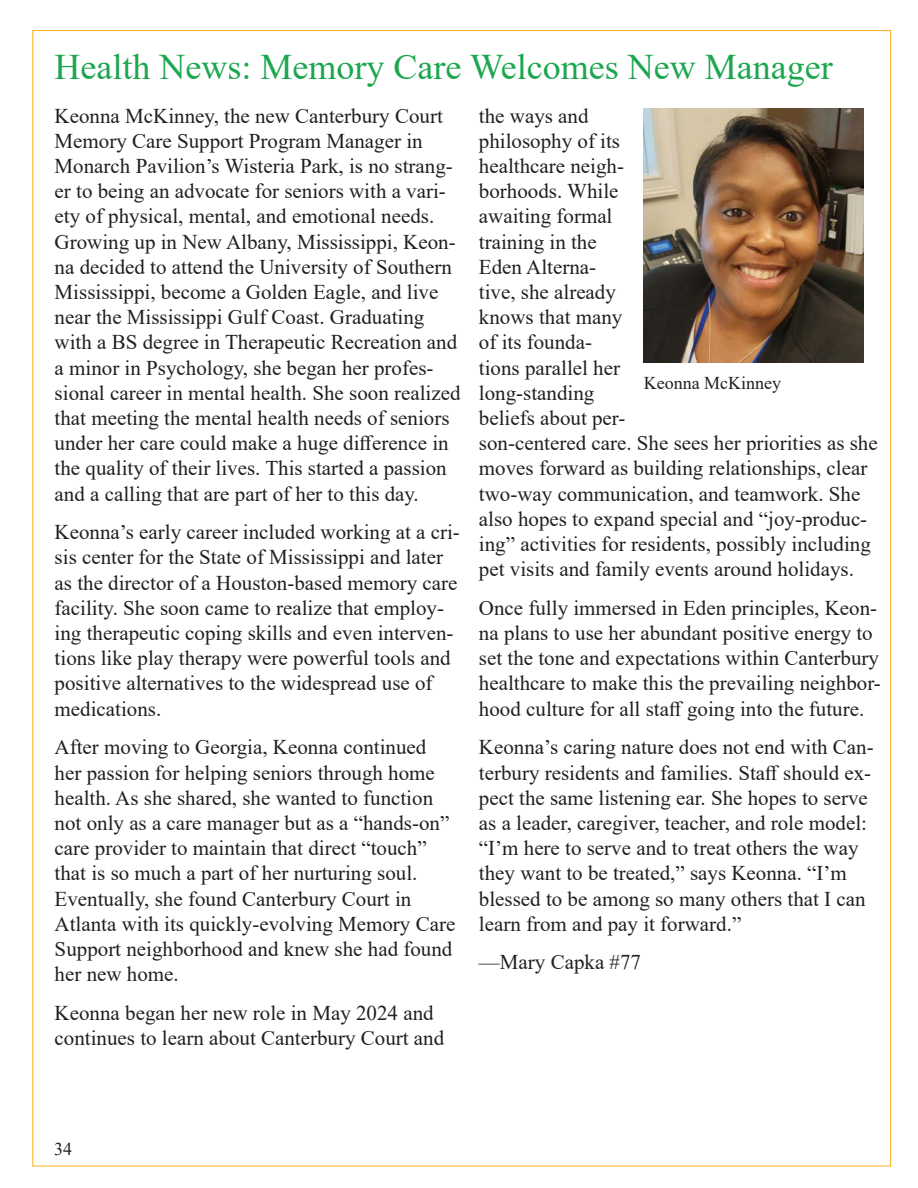
<style>
.page{position:relative;width:918px;height:1188px;background:#fff}
.page>*{position:absolute;margin:0;border:0;box-sizing:border-box;transform-origin:0 0}
.t1{font:36px "Times New Roman";color:#1ca74f}
.t2{font:21px/25.2px "Times New Roman";color:#231f20}
.t3{font:18px "Times New Roman";color:#231f20}
</style>
<div class="page">
<img style="left:644px;top:108px;width:220px;height:255px">
<p class="t1" style="left:55px;top:42px;width:780px">Health News: Memory Care Welcomes New Manager</p>
<p class="t2" style="left:55px;top:102px;width:407px">Keonna McKinney, the new Canterbury Court Memory Care Support Program Manager in Monarch Pavilion’s Wisteria Park, is no strang&shy;er to being an advocate for seniors with a vari&shy;ety of physical, mental, and emotional needs.<br>Growing up in New Albany, Mississippi, Keon&shy;na decided to attend the University of Southern Mississippi, become a Golden Eagle, and live near the Mississippi Gulf Coast. Graduating with a BS degree in Therapeutic Recreation and a minor in Psychology, she began her profes&shy;sional career in mental health. She soon realized that meeting the mental health needs of seniors under her care could make a huge difference in the quality of their lives. This started a passion and a calling that are part of her to this day.</p>
<p class="t2" style="left:55px;top:519px;width:407px">Keonna’s early career included working at a cri&shy;sis center for the State of Mississippi and later as the director of a Houston-based memory care facility. She soon came to realize that employ&shy;ing therapeutic coping skills and even interven&shy;tions like play therapy were powerful tools and positive alternatives to the widespread use of medications.</p>
<p class="t2" style="left:55px;top:734px;width:402px">After moving to Georgia, Keonna continued her passion for helping seniors through home health. As she shared, she wanted to function not only as a care manager but as a “hands-on” care provider to maintain that direct “touch” that is so much a part of her nurturing soul.<br>Eventually, she found Canterbury Court in Atlanta with its quickly-evolving Memory Care Support neighborhood and knew she had found her new home.</p>
<p class="t2" style="left:55px;top:1000px;width:391px">Keonna began her new role in May 2024 and continues to learn about Canterbury Court and</p>
<p class="t2" style="left:479px;top:102px;width:400px">the ways and<br>philosophy of its<br>healthcare neigh-<br>borhoods. While<br>awaiting formal<br>training in the<br>Eden Alterna-<br>tive, she already<br>knows that many<br>of its founda-<br>tions parallel her<br>long-standing<br>beliefs about per-<br>son-centered care. She sees her priorities as she moves forward as building relationships, clear two-way communication, and teamwork. She also hopes to expand special and “joy-produc&shy;ing” activities for residents, possibly including pet visits and family events around holidays.</p>
<p class="t2" style="left:479px;top:595px;width:403px">Once fully immersed in Eden principles, Keon&shy;na plans to use her abundant positive energy to set the tone and expectations within Canterbury healthcare to make this the prevailing neighbor&shy;hood culture for all staff going into the future.</p>
<p class="t2" style="left:479px;top:734px;width:396px">Keonna’s caring nature does not end with Can&shy;terbury residents and families. Staff should ex&shy;pect the same listening ear. She hopes to serve as a leader, caregiver, teacher, and role model: “I’m here to serve and to treat others the way they want to be treated,” says Keonna. “I’m blessed to be among so many others that I can learn from and pay it forward.”</p>
<p class="t2" style="left:479px;top:949px;width:164px">—Mary Capka #77</p>
<p class="t3" style="left:644px;top:370px;width:139px">Keonna McKinney</p>
<p class="t3" style="left:54px;top:1136px;width:19px">34</p>
</div>
